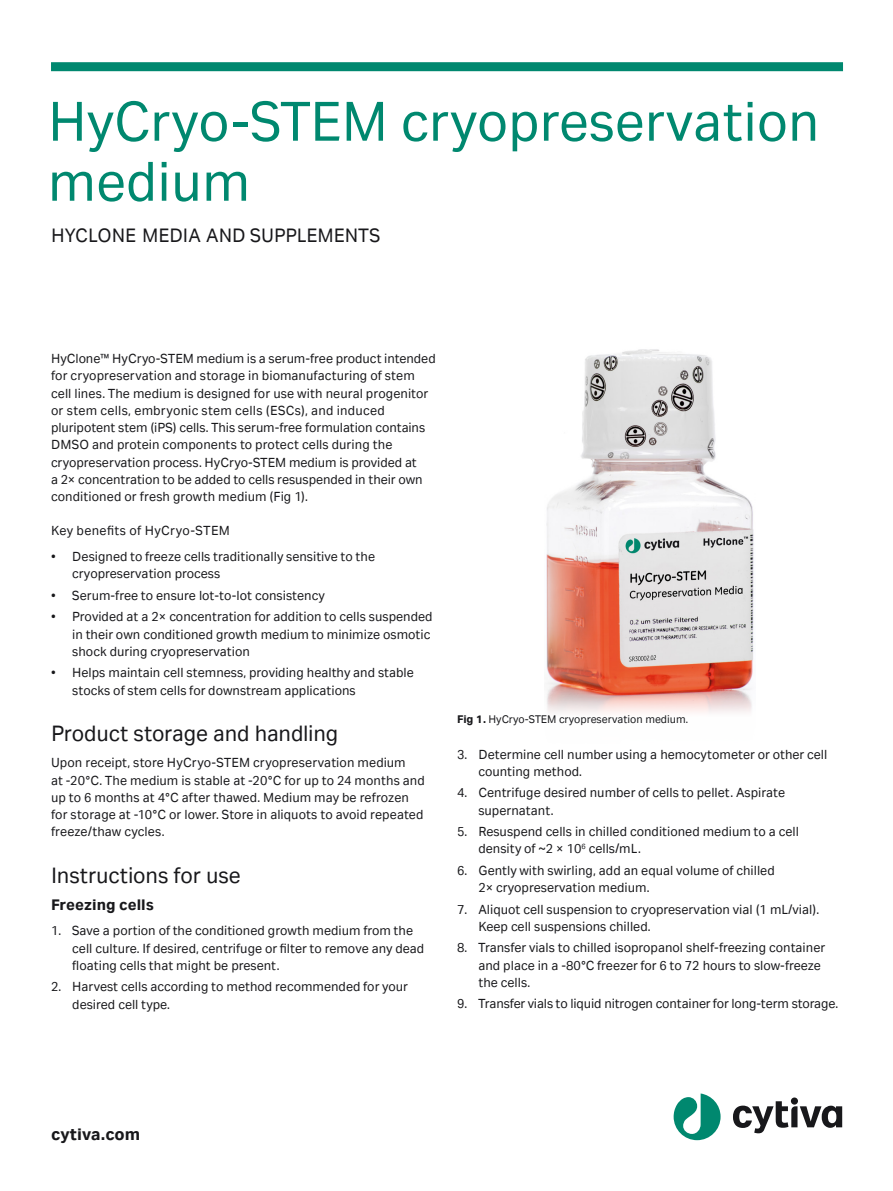
<style>
.page{position:relative;width:893px;height:1191px;background:#fff}
.page>*{position:absolute;margin:0;border:0;box-sizing:border-box;transform-origin:0 0}
.Document_header{font:60px/60px "Cytiva Aktiv";color:#00886f}
.Subhead_1{font:24px "Cytiva Aktiv";letter-spacing:-.01em;color:#18181b}
.Document_category{font:21px "Cytiva Aktiv";color:#18181b}
.t1{font:700 18px "Cytiva Aktiv";color:#18181b}
.Subhead_2{font:700 16.5px "Cytiva Aktiv";letter-spacing:.005em;color:#18181b}
.Bullets{font:14.25px/17.2px "Cytiva Aktiv";color:#18181b}
.Body_text{font:14.25px/17.2px "Cytiva Aktiv";letter-spacing:.005em;color:#18181b}
.Body_text-2{font:14.25px "Cytiva Aktiv";letter-spacing:.025em;color:#18181b}
.t2{font:12px "Cytiva Aktiv";color:#18181b}
.s1{font-weight:700}
</style>
<div class="page">
<div style="left:51px;top:62px;width:792px;height:9px;background:#00886f"></div>
<svg style="left:733px;top:1101px;width:109px;height:32px"></svg>
<div style="left:791px;top:1097px;width:7px;height:7px;background:#18181b;border-radius:50%"></div>
<svg style="left:674px;top:1093px;width:47px;height:47px"></svg>
<img style="left:546px;top:349px;width:208px;height:364px">
<p class="Document_header" style="left:48px;top:91px;width:773px">HyCryo-STEM cryopreservation medium</p>
<p class="Document_category" style="left:51px;top:224px;width:331px">HYCLONE MEDIA AND SUPPLEMENTS</p>
<p class="Body_text" style="left:51px;top:350px;width:386px">HyClone™ HyCryo-STEM medium is a serum-free product intended for cryopreservation and storage in biomanufacturing of stem cell lines. The medium is designed for use with neural progenitor or stem cells, embryonic stem cells (ESCs), and induced pluripotent stem (iPS) cells. This serum-free formulation contains DMSO and protein components to protect cells during the cryopreservation process. HyCryo-STEM medium is provided at<br>a 2× concentration to be added to cells resuspended in their own conditioned or fresh growth medium (Fig 1).</p>
<p class="Body_text-2" style="left:51px;top:523px;width:180px">Key benefits of HyCryo-STEM</p>
<p class="Bullets" style="left:72px;top:548px;width:304px;text-indent:-21px">• Designed to freeze cells traditionally sensitive to the cryopreservation process</p>
<p class="Bullets" style="left:51px;top:586px;width:275px">• Serum-free to ensure lot-to-lot consistency</p>
<p class="Bullets" style="left:72px;top:608px;width:362px;text-indent:-21px">• Provided at a 2× concentration for addition to cells suspended in their own conditioned growth medium to minimize osmotic shock during cryopreservation</p>
<p class="Bullets" style="left:72px;top:664px;width:343px;text-indent:-21px">• Helps maintain cell stemness, providing healthy and stable stocks of stem cells for downstream applications</p>
<p class="Subhead_1" style="left:51px;top:721px;width:289px">Product storage and handling</p>
<p class="Body_text" style="left:51px;top:754px;width:375px">Upon receipt, store HyCryo-STEM cryopreservation medium<br>at -20°C. The medium is stable at -20°C for up to 24 months and up to 6 months at 4°C after thawed. Medium may be refrozen for storage at -10°C or lower. Store in aliquots to avoid repeated freeze/thaw cycles.</p>
<p class="Subhead_1" style="left:51px;top:862px;width:191px">Instructions for use</p>
<p class="Subhead_2" style="left:51px;top:894px;width:104px">Freezing cells</p>
<p class="Bullets" style="left:72px;top:922px;width:353px;text-indent:-21px">1. Save a portion of the conditioned growth medium from the cell culture. If desired, centrifuge or filter to remove any dead floating cells that might be present.</p>
<p class="Bullets" style="left:72px;top:978px;width:337px;text-indent:-21px">2. Harvest cells according to method recommended for your desired cell type.</p>
<p class="t2" style="left:457px;top:713px;width:233px"><span class="s1">Fig 1.</span> HyCryo-STEM cryopreservation medium.</p>
<p class="Bullets" style="left:478px;top:745px;width:350px;text-indent:-21px">3. Determine cell number using a hemocytometer or other cell counting method.</p>
<p class="Bullets" style="left:478px;top:784px;width:308px;text-indent:-21px">4. Centrifuge desired number of cells to pellet. Aspirate supernatant.</p>
<p class="Bullets" style="left:478px;top:823px;width:322px;text-indent:-21px">5. Resuspend cells in chilled conditioned medium to a cell density of ~2 × 10<sup>6</sup> cells/mL.</p>
<p class="Bullets" style="left:478px;top:861px;width:298px;text-indent:-21px">6. Gently with swirling, add an equal volume of chilled<br>2× cryopreservation medium.</p>
<p class="Bullets" style="left:478px;top:900px;width:342px;text-indent:-21px">7. Aliquot cell suspension to cryopreservation vial (1 mL/vial).<br>Keep cell suspensions chilled.</p>
<p class="Bullets" style="left:478px;top:939px;width:348px;text-indent:-21px">8. Transfer vials to chilled isopropanol shelf-freezing container and place in a -80°C freezer for 6 to 72 hours to slow-freeze the cells.</p>
<p class="Bullets" style="left:457px;top:995px;width:383px">9. Transfer vials to liquid nitrogen container for long-term storage.</p>
<p class="t1" style="left:51px;top:1123px;width:91px">cytiva.com</p>
</div>
